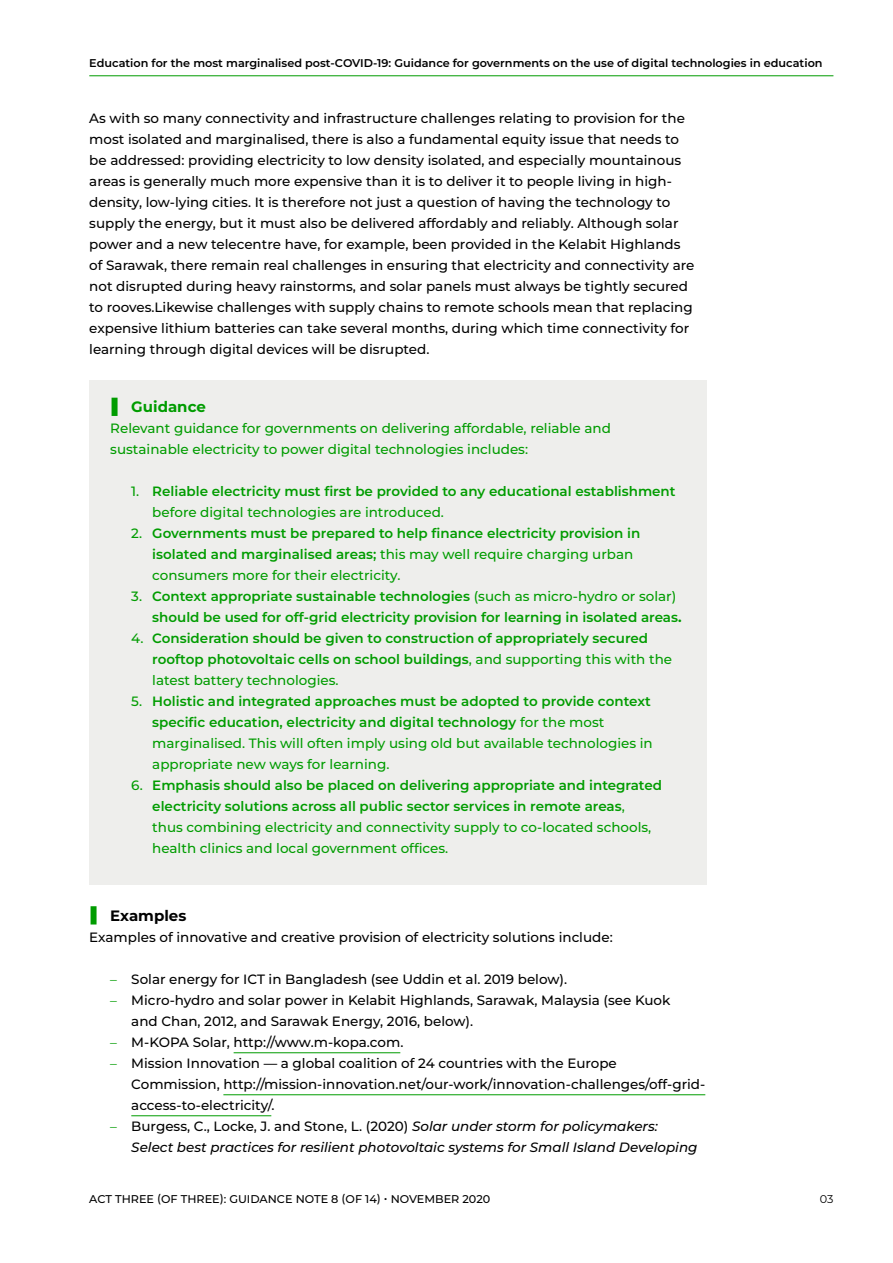
<style>
.page{position:relative;width:893px;height:1263px;background:#fff}
.page>*{position:absolute;margin:0;border:0;box-sizing:border-box;transform-origin:0 0}
.Heading_2{font:700 15px "Montserrat";color:#009c00}
.Heading_2-2{font:700 15px "Montserrat";color:#000}
.Body{font:500 13.5px/21px "Montserrat";color:#000}
.t1{font:600 13.5px/21px "Montserrat";color:#009c00}
.t2{font:italic 500 13.5px/21px "Montserrat";color:#000}
.Body-2{font:500 13.5px/21px "Montserrat";color:#009c00}
.t3{font:600 11.25px "Montserrat";color:#000}
.t4{font:500 11.25px "Montserrat";color:#000}
.t5{font:11.25px "Montserrat";color:#000}
.s1{font-weight:500}
.s2{font-weight:700}
.s3{font-weight:400;color:#009c00}
.s4{font-weight:400;font-style:normal;color:#009c00}
.s5{font-style:normal}
</style>
<div class="page">
<div style="left:91px;top:906px;width:6px;height:18px;background:#009c00"></div>
<hr style="left:234px;top:1052px;width:166px;height:1px;background:#009c00">
<hr style="left:223px;top:1094px;width:482px;height:1px;background:#009c00">
<hr style="left:131px;top:1115px;width:140px;height:1px;background:#009c00">
<div style="left:89px;top:381px;width:618px;height:504px;background:#eeeeec"></div>
<div style="left:112px;top:398px;width:6px;height:18px;background:#009c00"></div>
<hr style="left:89px;top:75px;width:744px;height:1px;background:#009c00">
<p class="t3" style="left:89px;top:55px;width:735px">Education for the most marginalised post‑COVID-19: Guidance for governments on the use of digital technologies in education</p>
<p class="Body" style="left:89px;top:107px;width:607px">As with so many connectivity and infrastructure challenges relating to provision for the most isolated and marginalised, there is also a fundamental equity issue that needs to be addressed: providing electricity to low density isolated, and especially mountainous areas is generally much more expensive than it is to deliver it to people living in high&shy;density, low-lying cities. It is therefore not just a question of having the technology to supply the energy, but it must also be delivered affordably and reliably. Although solar power and a new telecentre have, for example, been provided in the Kelabit Highlands of Sarawak, there remain real challenges in ensuring that electricity and connectivity are not disrupted during heavy rainstorms, and solar panels must always be tightly secured to rooves.Likewise challenges with supply chains to remote schools mean that replacing expensive lithium batteries can take several months, during which time connectivity for learning through digital devices will be disrupted.</p>
<p class="Heading_2" style="left:131px;top:396px;width:76px">Guidance</p>
<p class="Body-2" style="left:110px;top:417px;width:502px">Relevant guidance for governments on delivering affordable, reliable and sustainable electricity to power digital technologies includes:</p>
<p class="t1" style="left:152px;top:480px;width:525px;text-indent:-21px"><span class="s1">1.</span> Reliable electricity must first be provided to any educational establishment <span class="s1">before digital technologies are introduced.</span></p>
<p class="t1" style="left:152px;top:522px;width:490px;text-indent:-21px"><span class="s1">2.</span> Governments must be prepared to help finance electricity provision in isolated and marginalised areas; <span class="s1">this may well require charging urban consumers more for their electricity.</span></p>
<p class="t1" style="left:152px;top:585px;width:531px;text-indent:-21px"><span class="s1">3.</span> Context appropriate sustainable technologies <span class="s1">(such as micro-hydro or solar) </span>should be used for off-grid electricity provision for learning in isolated areas<span class="s2">.</span></p>
<p class="t1" style="left:152px;top:627px;width:521px;text-indent:-21px"><span class="s1">4.</span> Consideration should be given to construction of appropriately secured rooftop photovoltaic cells on school buildings<span class="s1">, and supporting this with the latest battery technologies.</span></p>
<p class="t1" style="left:152px;top:690px;width:502px;text-indent:-21px"><span class="s1">5.</span> Holistic and integrated approaches must be adopted to provide context specific education, electricity and digital technology <span class="s1">for the most marginalised. This will often imply using old but available technologies in appropriate new ways for learning.</span></p>
<p class="t1" style="left:152px;top:774px;width:511px;text-indent:-21px"><span class="s1">6.</span> Emphasis should also be placed on delivering appropriate and integrated electricity solutions across all public sector services in remote areas<span class="s1">,<br>thus combining electricity and connectivity supply to co-located schools, health clinics and local government offices.</span></p>
<p class="Heading_2-2" style="left:110px;top:904px;width:78px">Examples</p>
<p class="Body" style="left:89px;top:926px;width:525px">Examples of innovative and creative provision of electricity solutions include:</p>
<p class="Body" style="left:110px;top:968px;width:458px"><span class="s3">–</span> Solar energy for ICT in Bangladesh (see Uddin et al. 2019 below).</p>
<p class="Body" style="left:131px;top:989px;width:541px;text-indent:-21px"><span class="s3">–</span> Micro-hydro and solar power in Kelabit Highlands, Sarawak, Malaysia (see Kuok and Chan, 2012, and Sarawak Energy, 2016, below).</p>
<p class="Body" style="left:110px;top:1031px;width:295px"><span class="s3">–</span> M-KOPA Solar, http://www.m-kopa.com.</p>
<p class="Body" style="left:131px;top:1052px;width:574px;text-indent:-21px"><span class="s3">–</span> Mission Innovation — a global coalition of 24 countries with the Europe<br>Commission, http://mission-innovation.net/our-work/innovation-challenges/off-grid&shy;access-to-electricity/.</p>
<p class="t2" style="left:131px;top:1115px;width:568px;text-indent:-21px"><span class="s4">–</span> <span class="s5">Burgess, C., Locke, J. and Stone, L. (2020)</span> Solar under storm for policymakers:<br>Select best practices for resilient photovoltaic systems for Small Island Developing</p>
<p class="t4" style="left:89px;top:1191px;width:403px">ACT THREE (OF THREE): GUIDANCE NOTE 8 (OF 14) • NOVEMBER 2020</p>
<p class="t5" style="left:820px;top:1191px;width:15px">03</p>
</div>
